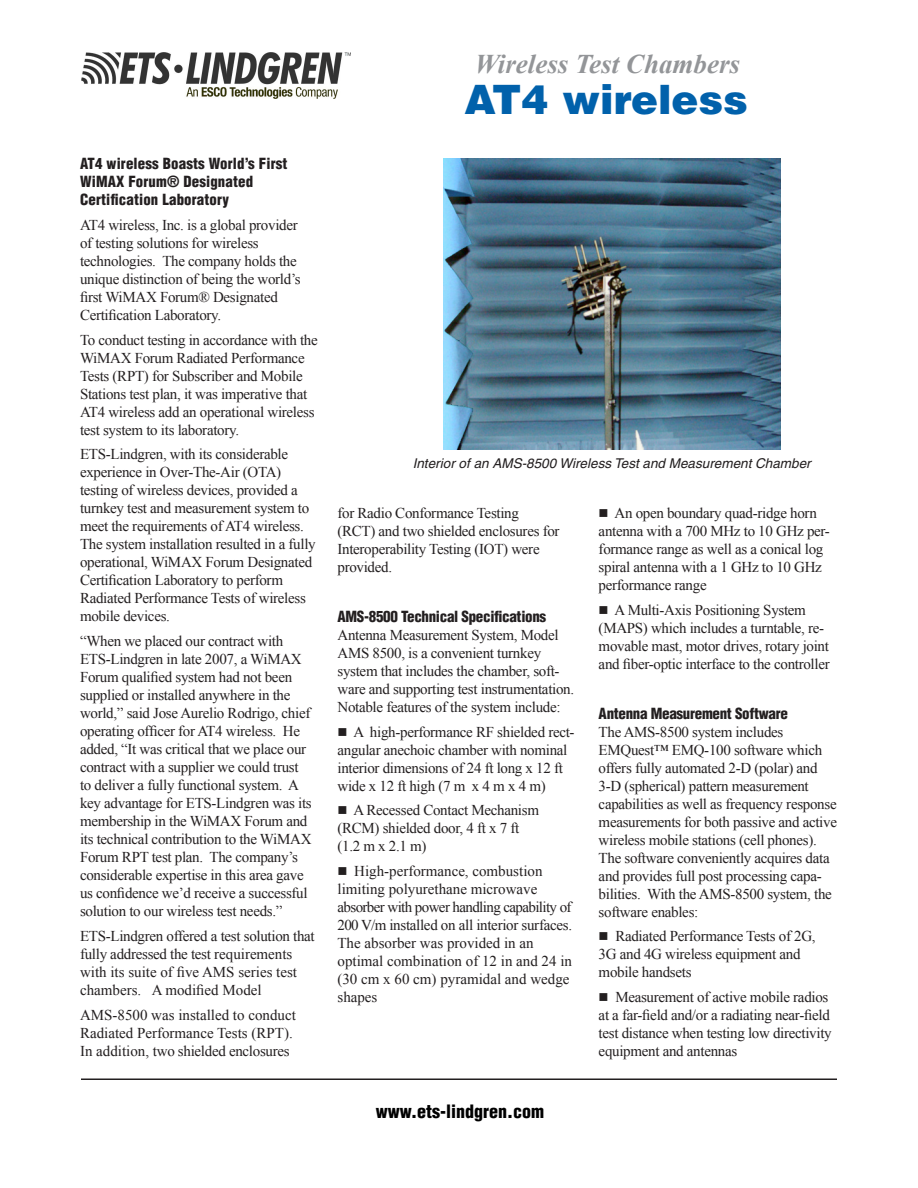
<style>
.page{position:relative;width:918px;height:1188px;background:#fff}
.page>*{position:absolute;margin:0;border:0;box-sizing:border-box;transform-origin:0 0}
.Body_text{font:900 40.5px "Helvetica";color:#0161ab}
.t1{font:italic 700 27px "Times New Roman";color:#939598}
.t2{font:900 condensed 18px "Helvetica";color:#000}
.t3{font:15px/18px "Times New Roman";letter-spacing:-.02em;color:#231f20}
.t4{font:15px/18px "Times New Roman";color:#231f20}
.t5{font:900 condensed 15px/18px "Helvetica";letter-spacing:.01em;color:#231f20}
.t6{font:900 condensed 15px "Helvetica";letter-spacing:-.02em;color:#231f20}
.t7{font:italic 13.5px "Helvetica";color:#231f20}
</style>
<div class="page">
<hr style="left:81px;top:1078px;width:756px;height:2px;background:#231f20">
<img style="left:81px;top:53px;width:270px;height:46px">
<img style="left:443px;top:158px;width:338px;height:291px">
<p class="t5" style="left:80px;top:155px;width:209px">AT4 wireless Boasts World’s First<br>WiMAX Forum® Designated<br>Certification Laboratory</p>
<p class="t3" style="left:80px;top:216px;width:222px">AT4 wireless, Inc. is a global provider of testing solutions for wireless technologies. The company holds the unique distinction of being the world’s first WiMAX Forum® Designated Certification Laboratory.</p>
<p class="t3" style="left:80px;top:330px;width:239px">To conduct testing in accordance with the WiMAX Forum Radiated Performance Tests (RPT) for Subscriber and Mobile Stations test plan, it was imperative that AT4 wireless add an operational wireless test system to its laboratory.</p>
<p class="t3" style="left:80px;top:445px;width:237px">ETS-Lindgren, with its considerable experience in Over-The-Air (OTA) testing of wireless devices, provided a turnkey test and measurement system to meet the requirements of AT4 wireless.<br>The system installation resulted in a fully operational, WiMAX Forum Designated Certification Laboratory to perform Radiated Performance Tests of wireless mobile devices.</p>
<p class="t3" style="left:80px;top:632px;width:233px">“When we placed our contract with ETS-Lindgren in late 2007, a WiMAX Forum qualified system had not been supplied or installed anywhere in the world,” said Jose Aurelio Rodrigo, chief operating officer for AT4 wireless. He added, “It was critical that we place our contract with a supplier we could trust to deliver a fully functional system. A key advantage for ETS-Lindgren was its membership in the WiMAX Forum and its technical contribution to the WiMAX Forum RPT test plan. The company’s considerable expertise in this area gave us confidence we’d receive a successful solution to our wireless test needs.”</p>
<p class="t4" style="left:80px;top:927px;width:236px">ETS-Lindgren offered a test solution that fully addressed the test requirements with its suite of five AMS series test chambers. A modified Model</p>
<p class="t4" style="left:80px;top:1005px;width:217px">AMS-8500 was installed to conduct<br>Radiated Performance Tests (RPT).<br>In addition, two shielded enclosures</p>
<p class="t1" style="left:475px;top:45px;width:267px">Wireless Test Chambers</p>
<p class="Body_text" style="left:465px;top:73px;width:285px">AT4 wireless</p>
<p class="t7" style="left:413px;top:456px;width:400px">Interior of an AMS-8500 Wireless Test and Measurement Chamber</p>
<p class="t3" style="left:338px;top:504px;width:224px">for Radio Conformance Testing (RCT) and two shielded enclosures for<br>Interoperability Testing (IOT) were provided.</p>
<p class="t6" style="left:338px;top:607px;width:210px">AMS-8500 Technical Specifications</p>
<p class="t3" style="left:338px;top:626px;width:238px">Antenna Measurement System, Model AMS 8500, is a convenient turnkey system that includes the chamber, soft&shy;ware and supporting test instrumentation.<br>Notable features of the system include:</p>
<p class="t3" style="left:338px;top:722px;width:239px">■ A high-performance RF shielded rect&shy;angular anechoic chamber with nominal interior dimensions of 24 ft long x 12 ft wide x 12 ft high (7 m x 4 m x 4 m)</p>
<p class="t3" style="left:338px;top:801px;width:203px">■ A Recessed Contact Mechanism (RCM) shielded door, 4 ft x 7 ft (1.2 m x 2.1 m)</p>
<p class="t4" style="left:338px;top:862px;width:236px">■ High-performance, combustion limiting polyurethane microwave absorber with power handling capability of<br>200 V/m installed on all interior surfaces.<br>The absorber was provided in an optimal combination of 12 in and 24 in (30 cm x 60 cm) pyramidal and wedge shapes</p>
<p class="t2" style="left:376px;top:1100px;width:170px">www.ets-lindgren.com</p>
<p class="t3" style="left:599px;top:504px;width:233px">■ An open boundary quad-ridge horn antenna with a 700 MHz to 10 GHz per&shy;formance range as well as a conical log spiral antenna with a 1 GHz to 10 GHz performance range</p>
<p class="t3" style="left:599px;top:601px;width:233px">■ A Multi-Axis Positioning System (MAPS) which includes a turntable, re&shy;movable mast, motor drives, rotary joint and fiber-optic interface to the controller</p>
<p class="t6" style="left:599px;top:704px;width:191px">Antenna Measurement Software</p>
<p class="t3" style="left:599px;top:722px;width:240px">The AMS-8500 system includes EMQuest™ EMQ-100 software which offers fully automated 2-D (polar) and 3-D (spherical) pattern measurement capabilities as well as frequency response measurements for both passive and active wireless mobile stations (cell phones).<br>The software conveniently acquires data and provides full post processing capa&shy;bilities. With the AMS-8500 system, the software enables:</p>
<p class="t3" style="left:599px;top:927px;width:218px">■ Radiated Performance Tests of 2G,<br>3G and 4G wireless equipment and mobile handsets</p>
<p class="t3" style="left:599px;top:988px;width:235px">■ Measurement of active mobile radios at a far-field and/or a radiating near-field test distance when testing low directivity equipment and antennas</p>
</div>
